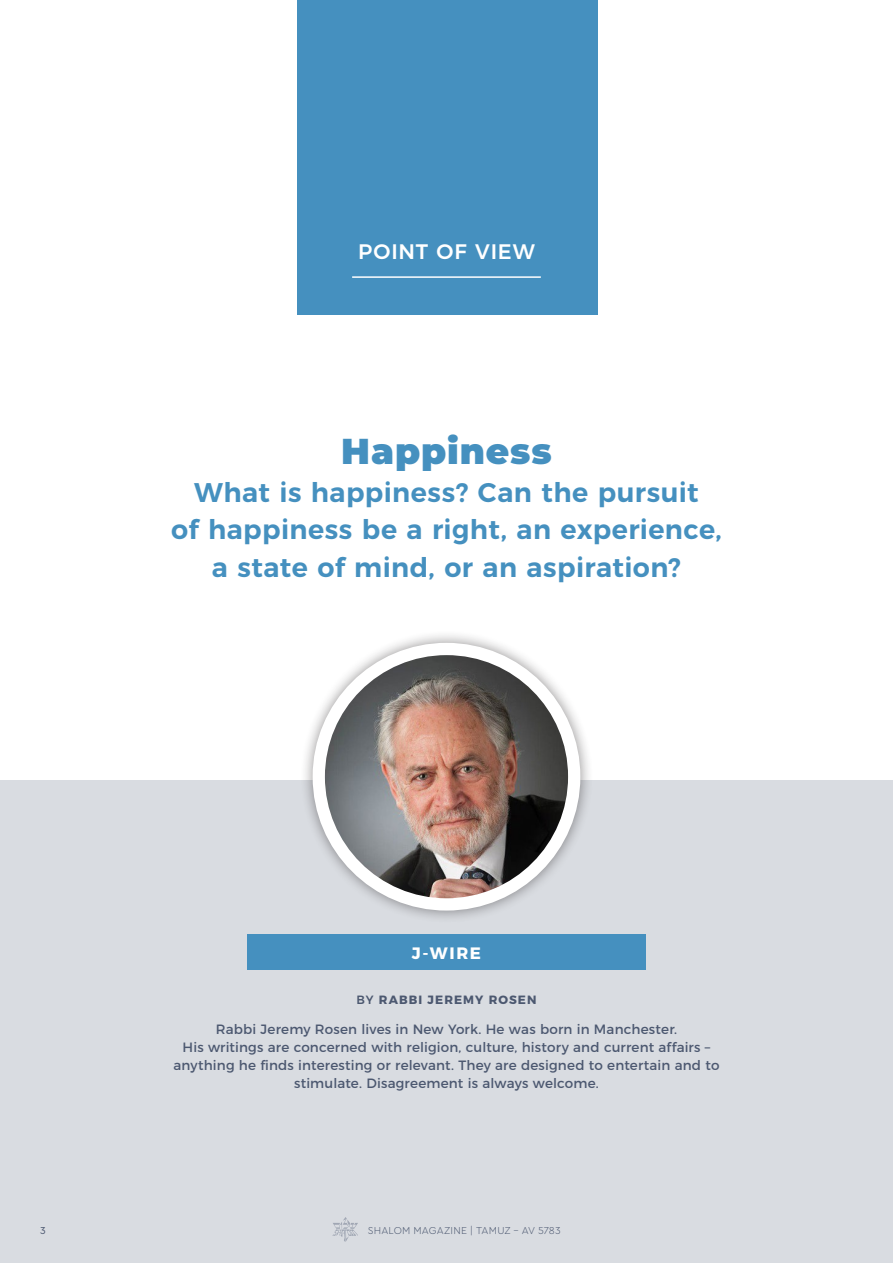
<style>
.page{position:relative;width:893px;height:1263px;background:#fff}
.page>*{position:absolute;margin:0;border:0;box-sizing:border-box;transform-origin:0 0}
.t1{font:900 36px "Montserrat";letter-spacing:.025em;color:#4590bf}
.t2{font:600 27px/37.5px "Montserrat";letter-spacing:.015em;color:#4590bf;text-align:center}
.top_theme{font:500 21px "Montserrat";letter-spacing:.04em;color:#fff}
.t3{font:21px "Proxima Nova";color:#fff}
.link{font:700 16.5px "Montserrat";color:#fff}
.byLINE{font:13.5px/18px "Montserrat";letter-spacing:.01em;color:#4c5870;text-align:center}
.byLINE-2{font:700 12px "Montserrat";letter-spacing:.09em;color:#4c5870}
.t4{font:300 10.5px "Cera Round Pro";letter-spacing:.015em;color:#4c5870}
.t5{font:10.5px "Cera Round Pro";color:#4c5870}
.s1{font-weight:500}
</style>
<div class="page">
<div style="left:298px;top:0;width:300px;height:315px;background:#4590bf"></div>
<hr style="left:352px;top:276px;width:189px;height:2px;background:#fff">
<div style="left:0;top:780px;width:893px;height:483px;background:#d9dce1"></div>
<div style="left:299px;top:629px;width:295px;height:295px;background:#231f20;opacity:.49"></div>
<div style="left:313px;top:643px;width:267px;height:267px;background:#fff;border-radius:50%"></div>
<img style="left:325px;top:655px;width:243px;height:243px;border-radius:122px">
<div style="left:247px;top:935px;width:399px;height:35px;background:#4590bf"></div>
<p class="top_theme" style="left:358px;top:235px;width:178px">POINT OF VIEW</p>
<p class="t3" style="left:383px;top:240px;width:125px">HOLOCAUST</p>
<p class="t1" style="left:341px;top:424px;width:212px">Happiness</p>
<p class="t2" style="left:171px;top:471px;width:552px">What is happiness? Can the pursuit<br>of happiness be a right, an experience, a state of mind, or an aspiration?</p>
<p class="link" style="left:412px;top:939px;width:71px">J-WIRE</p>
<p class="byLINE-2" style="left:356px;top:990px;width:182px"><span class="s1">BY</span> RABBI JEREMY ROSEN</p>
<p class="byLINE" style="left:173px;top:1019px;width:548px">Rabbi Jeremy Rosen lives in New York. He was born in Manchester.<br>His writings are concerned with religion, culture, history and current affairs – anything he finds interesting or relevant. They are designed to entertain and to stimulate. Disagreement is always welcome.</p>
<p class="t5" style="left:40px;top:1223px;width:7px">3</p>
<p class="t4" style="left:368px;top:1223px;width:194px">SHALOM MAGAZINE | TAMUZ – AV 5783</p>
</div>
